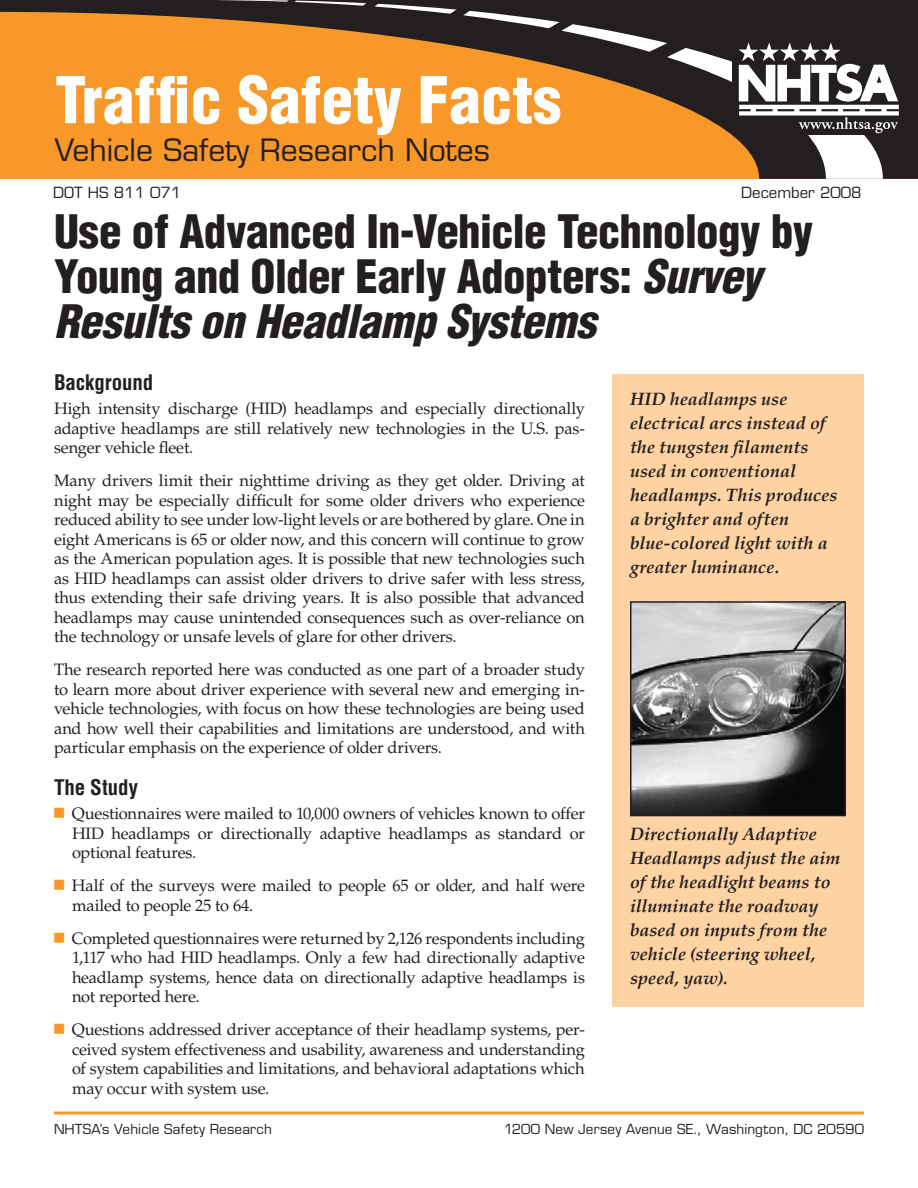
<style>
.page{position:relative;width:918px;height:1188px;background:#fff}
.page>*{position:absolute;margin:0;border:0;box-sizing:border-box;transform-origin:0 0}
.t1{font:900 condensed 63px "Helvetica LT Std";color:#fff}
.t2{font:900 condensed 45px/45px "Helvetica LT Std";letter-spacing:-.015em;color:#231f20}
.t3{font:30px "Eurostile LT Std";color:#231f20}
.HeadA{font:700 condensed 21px "Helvetica LT Std";letter-spacing:-.005em;color:#231f20}
.Sidebar{font:italic 700 18px/24px "Palatino LT Std";letter-spacing:.005em;color:#231f20}
.Body{font:16.5px/19.5px "Palatino LT Std";letter-spacing:-.015em;color:#231f20;text-align:justify}
.Bullet_1{font:16.5px/19.5px "Palatino LT Std";letter-spacing:-.015em;color:#231f20;text-align:justify}
.t4{font:15px "Eurostile LT Std";color:#231f20}
.t5{font:13.5px "Eurostile LT Std";letter-spacing:.01em;color:#231f20}
.s1{font-style:italic}
</style>
<div class="page">
<hr style="left:54px;top:1112px;width:810px;height:2px;background:#f89828">
<svg style="left:0;top:0;width:918px;height:179px;background:#cf8026"></svg>
<svg style="left:375px;top:4px;width:81px;height:10px"></svg>
<svg style="left:189px;top:0;width:100px;height:2px"></svg>
<svg style="left:295px;top:1px;width:71px;height:5px"></svg>
<div style="left:732px;top:35px;width:172px;height:100px;background:#231f20"></div>
<div style="left:612px;top:374px;width:252px;height:632px;background:#fed3a3"></div>
<img style="left:633px;top:604px;width:210px;height:209px">
<div style="left:630px;top:601px;width:216px;height:215px;border:2px solid #231f20"></div>
<svg style="left:463px;top:11px;width:436px;height:168px"></svg>
<p class="t1" style="left:55px;top:60px;width:508px">Traffic Safety Facts</p>
<p class="t3" style="left:55px;top:132px;width:436px">Vehicle Safety Research Notes</p>
<p class="t4" style="left:53px;top:183px;width:130px">DOT HS 811 071</p>
<p class="t4" style="left:741px;top:183px;width:122px">December 2008</p>
<h1 class="t2" style="left:54px;top:209px;width:761px">Use of Advanced In-Vehicle Technology by<br>Young and Older Early Adopters: <span class="s1">Survey<br>Results on Headlamp Systems</span></h1>
<p class="HeadA" style="left:54px;top:369px;width:101px">Background</p>
<p class="Body" style="left:54px;top:399px;width:533px">High intensity discharge (HID) headlamps and especially directionally adaptive headlamps are still relatively new technologies in the U.S. pas&shy;senger vehicle fleet.</p>
<p class="Body" style="left:54px;top:471px;width:533px">Many drivers limit their nighttime driving as they get older. Driving at night may be especially difficult for some older drivers who experience reduced ability to see under low-light levels or are bothered by glare. One in eight Americans is 65 or older now, and this concern will continue to grow as the American population ages. It is possible that new technologies such as HID headlamps can assist older drivers to drive safer with less stress, thus extending their safe driving years. It is also possible that advanced headlamps may cause unintended consequences such as over-reliance on the technology or unsafe levels of glare for other drivers.</p>
<p class="Body" style="left:54px;top:660px;width:532px">The research reported here was conducted as one part of a broader study to learn more about driver experience with several new and emerging in&shy;vehicle technologies, with focus on how these technologies are being used and how well their capabilities and limitations are understood, and with particular emphasis on the experience of older drivers.</p>
<p class="HeadA" style="left:54px;top:774px;width:86px">The Study</p>
<p class="Bullet_1" style="left:72px;top:804px;width:515px;text-indent:-18px"><sup>■</sup> Questionnaires were mailed to 10,000 owners of vehicles known to offer HID headlamps or directionally adaptive headlamps as standard or optional features.</p>
<p class="Bullet_1" style="left:72px;top:876px;width:515px;text-indent:-18px"><sup>■</sup> Half of the surveys were mailed to people 65 or older, and half were mailed to people 25 to 64.</p>
<p class="Bullet_1" style="left:72px;top:929px;width:515px;text-indent:-18px"><sup>■</sup> Completed questionnaires were returned by 2,126 respondents including 1,117 who had HID headlamps. Only a few had directionally adaptive headlamp systems, hence data on directionally adaptive headlamps is not reported here.</p>
<p class="Bullet_1" style="left:72px;top:1020px;width:515px;text-indent:-18px"><sup>■</sup> Questions addressed driver acceptance of their headlamp systems, per&shy;ceived system effectiveness and usability, awareness and understanding of system capabilities and limitations, and behavioral adaptations which may occur with system use.</p>
<p class="Sidebar" style="left:630px;top:387px;width:209px">HID headlamps use electrical arcs instead of the tungsten filaments used in conventional headlamps. This produces a brighter and often blue-colored light with a greater luminance.</p>
<p class="Sidebar" style="left:630px;top:822px;width:212px">Directionally Adaptive<br>Headlamps adjust the aim of the headlight beams to illuminate the roadway based on inputs from the vehicle (steering wheel, speed, yaw).</p>
<p class="t5" style="left:54px;top:1121px;width:220px">NHTSA’s Vehicle Safety Research</p>
<p class="t5" style="left:504px;top:1121px;width:362px">1200 New Jersey Avenue SE., Washington, DC 20590</p>
</div>
